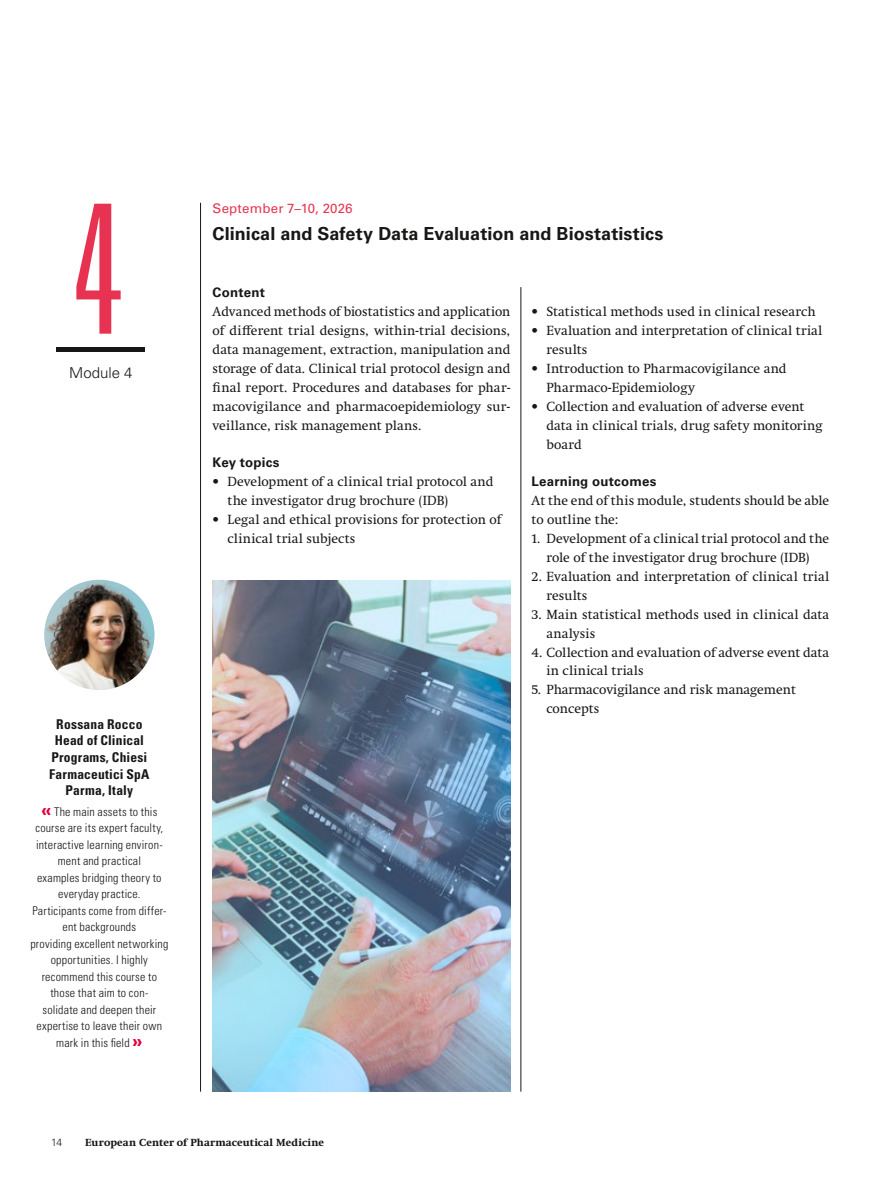
<style>
.page{position:relative;width:893px;height:1191px;background:#fff}
.page>*{position:absolute;margin:0;border:0;box-sizing:border-box;transform-origin:0 0}
.Module_Zahl{font:300 ultra-condensed 180px "Univers LT Std";color:#e73351}
.Titel_Modul{font:700 18px "Univers LT Std";letter-spacing:.005em;color:#181716}
.Module_Modul{font:300 15px "Univers LT Std";color:#181716}
.Fliesstext{font:13.5px/18.9px "Swift Neue LT Pro";letter-spacing:.01em;color:#181716}
.Marginaltitel_schwarz{font:700 condensed 13.5px/16.5px "Univers LT Std";letter-spacing:.015em;color:#181716;text-align:center}
.Zwischentitel_bold{font:700 13.35px "Univers LT Std";letter-spacing:.015em;color:#181716}
.Datum_Modul{font:13.35px "Univers LT Std";letter-spacing:.015em;color:#e73351}
.Marginal_Zitate{font:300 condensed 12px/16.5px "Univers LT Std";letter-spacing:.015em;color:#181716;text-align:center}
.t1{font:700 10.5px "Swift Neue LT Pro";letter-spacing:.015em;color:#181716}
.t2{font:300 10.5px "Univers LT Std";color:#181716}
.s1{font-weight:700;font-stretch:normal;font-size:18px;color:#e4003e}
</style>
<div class="page">
<hr style="left:521px;top:287px;width:1px;height:804px;background:#181716">
<hr style="left:200px;top:203px;width:1px;height:888px;background:#181716">
<div style="left:56px;top:347px;width:89px;height:5px;background:#181716"></div>
<img style="left:213px;top:581px;width:297px;height:510px">
<img style="left:44px;top:580px;width:110px;height:110px;border-radius:55px">
<p class="Module_Zahl" style="left:73px;top:176px;width:51px">4</p>
<p class="Module_Modul" style="left:69px;top:363px;width:65px">Module 4</p>
<p class="Marginaltitel_schwarz" style="left:49px;top:716px;width:102px">Rossana Rocco<br>Head of Clinical<br>Programs, Chiesi<br>Farmaceutici SpA<br>Parma, Italy</p>
<p class="Marginal_Zitate" style="left:30px;top:803px;width:139px"><span class="s1">«</span> The main assets to this course are its expert faculty, interactive learning environ&shy;ment and practical<br>examples bridging theory to everyday practice.<br>Participants come from differ&shy;ent backgrounds<br>providing excellent networking opportunities. I highly recommend this course to those that aim to con-<br>solidate and deepen their expertise to leave their own mark in this field <span class="s1">»</span></p>
<p class="Datum_Modul" style="left:213px;top:200px;width:142px">September 7–10, 2026</p>
<p class="Titel_Modul" style="left:213px;top:223px;width:452px">Clinical and Safety Data Evaluation and Biostatistics</p>
<p class="Zwischentitel_bold" style="left:213px;top:285px;width:54px">Content</p>
<p class="Fliesstext" style="left:213px;top:302px;width:299px;text-align:justify">Advanced methods of biostatistics and application of different trial designs, within-trial decisions, data management, extraction, manipulation and storage of data. Clinical trial protocol design and final report. Procedures and databases for phar&shy;macovigilance and pharmacoepidemiology sur&shy;veillance, risk management plans.</p>
<p class="Zwischentitel_bold" style="left:213px;top:455px;width:68px">Key topics</p>
<p class="Fliesstext" style="left:227px;top:472px;width:267px;text-indent:-15px">• Development of a clinical trial protocol and the investigator drug brochure (IDB)</p>
<p class="Fliesstext" style="left:227px;top:510px;width:275px;text-indent:-15px">• Legal and ethical provisions for protection of clinical trial subjects</p>
<p class="Fliesstext" style="left:531px;top:302px;width:286px">• Statistical methods used in clinical research</p>
<p class="Fliesstext" style="left:546px;top:321px;width:277px;text-indent:-15px">• Evaluation and interpretation of clinical trial results</p>
<p class="Fliesstext" style="left:546px;top:359px;width:241px;text-indent:-15px">• Introduction to Pharmacovigilance and<br>Pharmaco-Epidemiology</p>
<p class="Fliesstext" style="left:546px;top:397px;width:278px;text-indent:-15px">• Collection and evaluation of adverse event data in clinical trials, drug safety monitoring board</p>
<p class="Zwischentitel_bold" style="left:531px;top:474px;width:126px">Learning outcomes</p>
<p class="Fliesstext" style="left:531px;top:491px;width:299px">At the end of this module, students should be able to outline the:</p>
<p class="Fliesstext" style="left:531px;top:529px;width:299px;text-align:center">1. Development of a clinical trial protocol and the role of the investigator drug brochure (IDB)</p>
<p class="Fliesstext" style="left:546px;top:567px;width:284px;text-indent:-15px">2. Evaluation and interpretation of clinical trial results</p>
<p class="Fliesstext" style="left:546px;top:604px;width:284px;text-indent:-15px">3. Main statistical methods used in clinical data analysis</p>
<p class="Fliesstext" style="left:546px;top:642px;width:284px;text-indent:-15px">4. Collection and evaluation of adverse event data in clinical trials</p>
<p class="Fliesstext" style="left:546px;top:680px;width:251px;text-indent:-15px">5. Pharmacovigilance and risk management concepts</p>
<p class="t2" style="left:51px;top:1136px;width:13px">14</p>
<p class="t1" style="left:85px;top:1136px;width:241px">European Center of Pharmaceutical Medicine</p>
</div>
